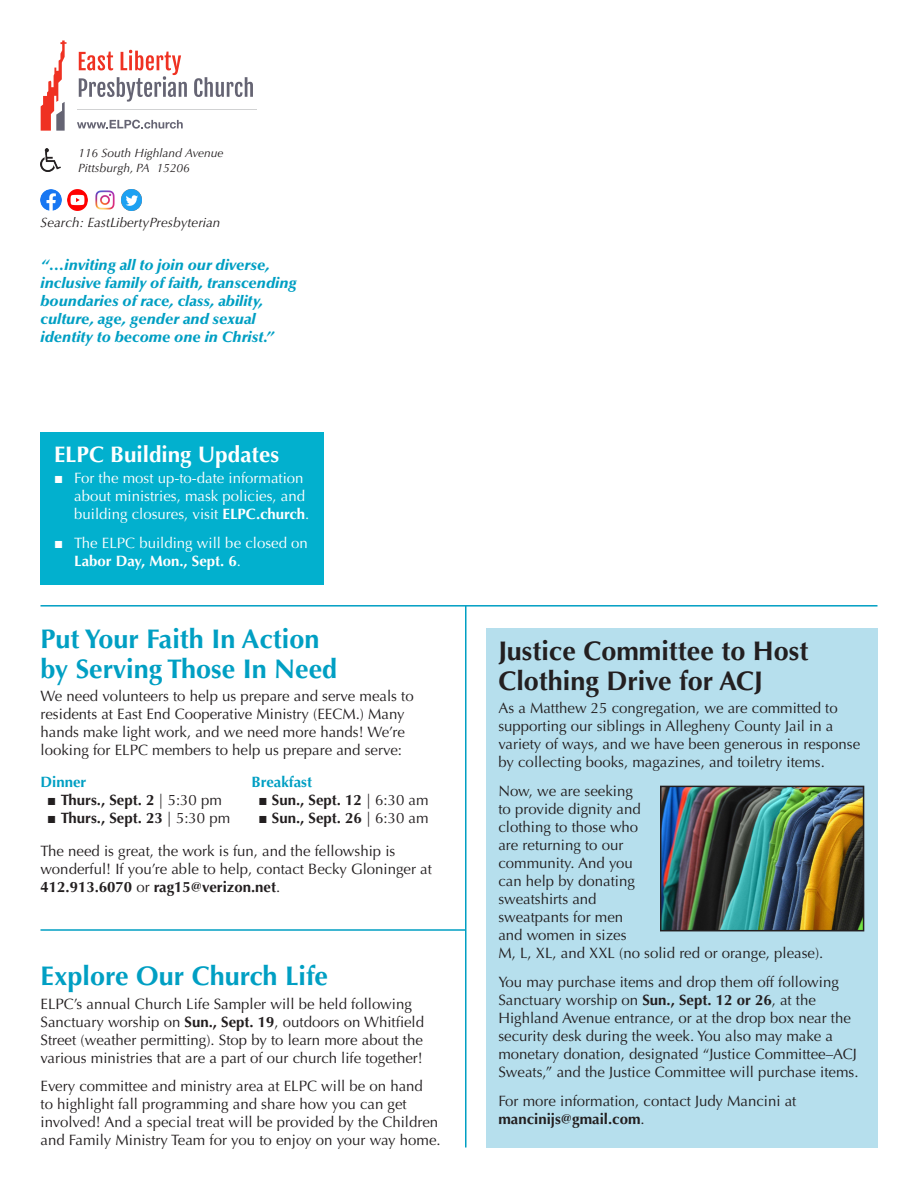
<style>
.page{position:relative;width:918px;height:1188px;background:#fff}
.page>*{position:absolute;margin:0;border:0;box-sizing:border-box;transform-origin:0 0}
.t1{font:700 27px/30px "Optima LT Std";color:#009fc3}
.t2{font:700 27px/30px "Optima LT Std";color:#231f20}
.t3{font:700 22.5px "Optima LT Std";color:#fff}
.t4{font:15px/18px "Optima LT Std";color:#231f20}
.t5{font:italic 900 15px/18px "Optima LT Std";color:#009fc3}
.t6{font:15px/18px "Optima LT Std";color:#fff}
.t7{font:700 15px "Optima LT Std";color:#231f20}
.t8{font:700 15px "Optima LT Std";color:#009fc3}
.t9{font:italic 13.5px "Optima LT Std";color:#231f20}
.t10{font:italic 12px "Optima LT Std";color:#231f20}
.s1{font-family:"Franklin Gothic";font-weight:600}
.s2{font-weight:700}
.s3{font-weight:400}
</style>
<div class="page">
<img style="left:41px;top:148px;width:20px;height:24px">
<svg style="left:79px;top:50px;width:108px;height:52px"></svg>
<svg style="left:194px;top:77px;width:59px;height:20px"></svg>
<svg style="left:41px;top:40px;width:26px;height:91px"></svg>
<hr style="left:77px;top:109px;width:180px;height:1px;background:#d1d2d3">
<svg style="left:77px;top:120px;width:106px;height:9px"></svg>
<img style="left:68px;top:190px;width:20px;height:20px">
<img style="left:41px;top:190px;width:20px;height:20px">
<img style="left:122px;top:190px;width:20px;height:20px">
<img style="left:95px;top:190px;width:20px;height:20px">
<hr style="left:40px;top:605px;width:838px;height:2px;background:#009fc3">
<hr style="left:40px;top:929px;width:426px;height:2px;background:#009fc3">
<hr style="left:465px;top:606px;width:1px;height:542px;background:#009fc3">
<div style="left:486px;top:628px;width:392px;height:520px;background:#b6dfed"></div>
<img style="left:663px;top:789px;width:198px;height:139px">
<div style="left:660px;top:786px;width:204px;height:145px;border:2px solid #231f20"></div>
<div style="left:40px;top:432px;width:284px;height:153px;background:#02b0ce"></div>
<p class="t10" style="left:78px;top:146px;width:147px">116 South Highland Avenue</p>
<p class="t10" style="left:78px;top:161px;width:113px">Pittsburgh, PA 15206</p>
<p class="t9" style="left:41px;top:214px;width:181px">Search: EastLibertyPresbyterian</p>
<p class="t5" style="left:40px;top:256px;width:231px">“...inviting all to join our diverse,</p>
<p class="t5" style="left:40px;top:274px;width:258px">inclusive family of faith, transcending boundaries of race, class, ability, culture, age, gender and sexual identity to become one in Christ.”</p>
<p class="t3" style="left:54px;top:441px;width:227px">ELPC Building Updates</p>
<p class="t6" style="left:74px;top:469px;width:237px;text-indent:-20px"><span class="s1">■</span> For the most up-to-date information about ministries, mask policies, and building closures, visit <span class="s2">ELPC.church</span>.</p>
<p class="t6" style="left:74px;top:534px;width:235px;text-indent:-20px"><span class="s1">■</span> The ELPC building will be closed on<br><span class="s2">Labor Day, Mon., Sept. 6</span>.</p>
<p class="t1" style="left:40px;top:624px;width:298px">Put Your Faith In Action by Serving Those In Need</p>
<p class="t4" style="left:40px;top:687px;width:375px">We need volunteers to help us prepare and serve meals to residents at East End Cooperative Ministry (EECM.) Many hands make light work, and we need more hands! We’re looking for ELPC members to help us prepare and serve:</p>
<p class="t8" style="left:40px;top:773px;width:47px">Dinner</p>
<p class="t7" style="left:47px;top:791px;width:176px"><span class="s1">■</span> Thurs., Sept. 2 <span class="s3">| 5:30 pm</span></p>
<p class="t7" style="left:47px;top:809px;width:185px"><span class="s1">■</span> Thurs., Sept. 23 <span class="s3">| 5:30 pm</span></p>
<p class="t8" style="left:252px;top:773px;width:62px">Breakfast</p>
<p class="t7" style="left:258px;top:791px;width:172px"><span class="s1">■</span> Sun., Sept. 12 <span class="s3">| 6:30 am</span></p>
<p class="t7" style="left:258px;top:809px;width:172px"><span class="s1">■</span> Sun., Sept. 26 <span class="s3">| 6:30 am</span></p>
<p class="t4" style="left:40px;top:842px;width:393px">The need is great, the work is fun, and the fellowship is wonderful! If you’re able to help, contact Becky Gloninger at<br><span class="s2">412.913.6070</span> or <span class="s2">rag15@verizon.net</span>.</p>
<p class="t1" style="left:40px;top:961px;width:289px">Explore Our Church Life</p>
<p class="t4" style="left:40px;top:995px;width:385px">ELPC’s annual Church Life Sampler will be held following Sanctuary worship on <span class="s2">Sun., Sept. 19</span>, outdoors on Whitfield Street (weather permitting). Stop by to learn more about the various ministries that are a part of our church life together!</p>
<p class="t4" style="left:40px;top:1078px;width:402px">Every committee and ministry area at ELPC will be on hand<br>to highlight fall programming and share how you can get involved! And a special treat will be provided by the Children and Family Ministry Team for you to enjoy on your way home.</p>
<p class="t2" style="left:498px;top:636px;width:312px">Justice Committee to Host<br>Clothing Drive for ACJ</p>
<p class="t4" style="left:498px;top:700px;width:363px">As a Matthew 25 congregation, we are committed to supporting our siblings in Allegheny County Jail in a variety of ways, and we have been generous in response by collecting books, magazines, and toiletry items.</p>
<p class="t4" style="left:498px;top:782px;width:326px">Now, we are seeking<br>to provide dignity and<br>clothing to those who<br>are returning to our<br>community. And you<br>can help by donating<br>sweatshirts and<br>sweatpants for men<br>and women in sizes<br>M, L, XL, and XXL (no solid red or orange, please).</p>
<p class="t4" style="left:498px;top:973px;width:362px">You may purchase items and drop them off following Sanctuary worship on <span class="s2">Sun., Sept. 12 or 26</span>, at the Highland Avenue entrance, or at the drop box near the security desk during the week. You also may make a monetary donation, designated “Justice Committee–ACJ Sweats,” and the Justice Committee will purchase items.</p>
<p class="t4" style="left:498px;top:1092px;width:299px">For more information, contact Judy Mancini at <span class="s2">mancinijs@gmail.com</span>.</p>
</div>
